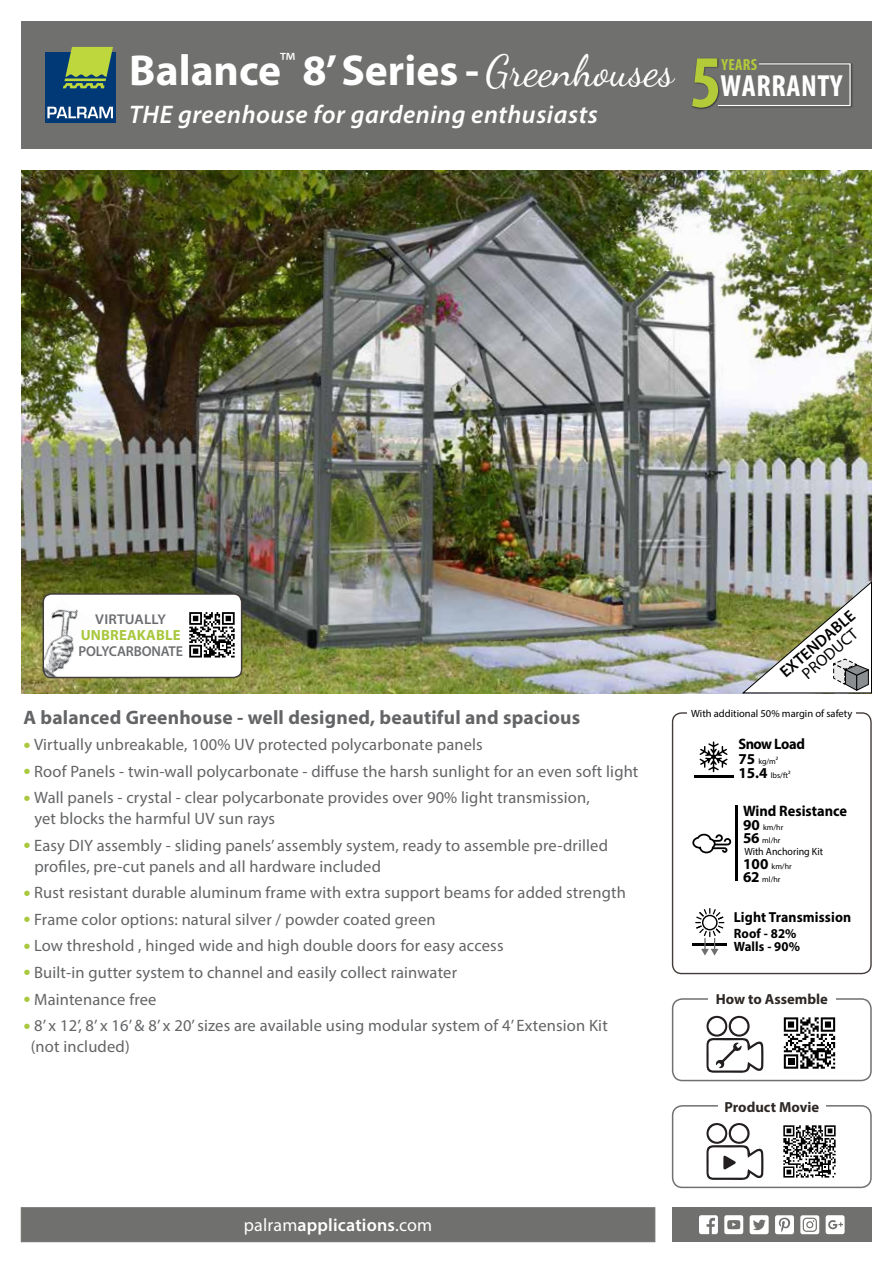
<style>
.page{position:relative;width:893px;height:1263px;background:#fff}
.page>*{position:absolute;margin:0;border:0;box-sizing:border-box;transform-origin:0 0}
.t1{font:700 condensed 74.85px "Myriad Pro";color:#b3cb38}
.t2{font:700 43.5px "Myriad Pro";color:#fff}
.t3{font:700 condensed 30.6px "Myriad Pro";letter-spacing:.02em;color:#fff}
.t4{font:italic 600 25.5px "Myriad Pro";letter-spacing:.02em;color:#fff}
.t5{font:700 19.5px "Myriad Pro";letter-spacing:.01em;color:#636466}
.t6{font:600 18px "Myriad Pro";letter-spacing:.01em;color:#fff}
.t7{font:16.5px/21px "Myriad Pro";letter-spacing:.01em;color:#636466}
.t8{font:600 16.2px "Myriad Pro";color:#000}
.t9{font:16.2px "Myriad Pro";color:#000}
.t10{font:700 condensed 16.2px "Myriad Pro";letter-spacing:.02em;color:#b3cb38}
.t11{font:700 15.15px "Myriad Pro";color:#000;scale:.95 1}
.t12{font:700 15.15px "Myriad Pro";letter-spacing:-.025em;color:#000;scale:.95 1}
.t13{font:700 14.7px "Myriad Pro";letter-spacing:.01em;color:#a9c83d}
.t14{font:700 14.55px "Myriad Pro";color:#2d2826}
.t15{font:700 14.55px "Myriad Pro";letter-spacing:.01em;color:#000;scale:.95 1}
.t16{font:600 14.4px "Myriad Pro";letter-spacing:-.01em;color:#6d6e71}
.t17{font:600 14.25px "Myriad Pro";letter-spacing:.01em;color:#6d6e71;scale:1.04 1}
.t18{font:700 13.5px/13.6px "Myriad Pro";letter-spacing:.01em;color:#000;scale:.95 1}
.t19{font:10.5px "Myriad Pro";color:#000}
.t20{font:10.5px "Myriad Pro";color:#000;scale:.95 1}
.t21{font:7.95px "Myriad Pro";color:#000}
.s1{font-family:"Dancing Script";font-weight:400}
.s2{font-size:25.5px;color:#a9c83d}
.s3{font-weight:400}
.s4{font-weight:700;font-size:15.15px}
</style>
<div class="page">
<img style="left:21px;top:170px;width:851px;height:523px">
<div style="left:21px;top:21px;width:851px;height:128px;background:#70706e"></div>
<div style="left:45px;top:52px;width:71px;height:71px;background:#003976"></div>
<svg style="left:63px;top:47px;width:50px;height:41px"></svg>
<svg style="left:47px;top:107px;width:66px;height:11px"></svg>
<div style="left:43px;top:594px;width:199px;height:83px;background:#fff;border-radius:8px"></div>
<img style="left:43px;top:609px;width:35px;height:68px">
<div style="left:43px;top:593px;width:199px;height:85px;border:2px solid #423c3a;border-radius:8px"></div>
<svg style="left:189px;top:657px;width:46px;height:1px"></svg>
<svg style="left:189px;top:612px;width:46px;height:45px"></svg>
<img style="left:721px;top:63px;width:132px;height:45px">
<svg style="left:721px;top:63px;width:130px;height:44px"></svg>
<img style="left:692px;top:58px;width:29px;height:51px">
<div style="left:672px;top:712px;width:200px;height:262px;border:1px solid #423c3a;border-radius:9px"></div>
<svg style="left:694px;top:741px;width:39px;height:37px"></svg>
<div style="left:688px;top:709px;width:168px;height:8px;background:#fff"></div>
<hr style="left:692px;top:943px;width:35px;height:2px;background:#000">
<svg style="left:695px;top:908px;width:29px;height:47px"></svg>
<svg style="left:692px;top:806px;width:45px;height:75px"></svg>
<img style="left:742px;top:581px;width:130px;height:112px">
<div style="left:672px;top:998px;width:200px;height:83px;border:2px solid #70706e;border-radius:10px"></div>
<svg style="left:706px;top:1016px;width:57px;height:57px"></svg>
<div style="left:708px;top:993px;width:128px;height:11px;background:#fff"></div>
<div style="left:782px;top:1015px;width:55px;height:56px;background:linear-gradient(to right,#fff,#fff)"></div>
<svg style="left:784px;top:1017px;width:51px;height:52px"></svg>
<div style="left:672px;top:1105px;width:200px;height:83px;border:2px solid #70706e;border-radius:10px"></div>
<svg style="left:706px;top:1123px;width:57px;height:57px"></svg>
<div style="left:718px;top:1101px;width:108px;height:11px;background:#fff"></div>
<svg style="left:783px;top:1177px;width:51px;height:1px"></svg>
<svg style="left:783px;top:1125px;width:53px;height:52px"></svg>
<div style="left:21px;top:1208px;width:634px;height:34px;background:#70706e"></div>
<div style="left:672px;top:1208px;width:200px;height:34px;background:#70706e"></div>
<svg style="left:699px;top:1215px;width:19px;height:19px"></svg>
<svg style="left:724px;top:1215px;width:19px;height:19px"></svg>
<svg style="left:750px;top:1215px;width:19px;height:19px"></svg>
<svg style="left:826px;top:1215px;width:19px;height:19px"></svg>
<svg style="left:800px;top:1215px;width:19px;height:19px"></svg>
<svg style="left:775px;top:1215px;width:19px;height:19px"></svg>
<h2 class="t2" style="left:129px;top:42px;width:546px">Balance<sup>™</sup> 8’ Series - <span class="s1">Greenhouses</span></h2>
<h3 class="t4" style="left:129px;top:99px;width:470px">THE greenhouse for gardening enthusiasts</h3>
<h1 class="t1" style="left:690px;top:35px;width:33px">5</h1>
<p class="t10" style="left:722px;top:55px;width:37px">YEARS</p>
<h3 class="t3" style="left:720px;top:67px;width:124px">WARRANTY</h3>
<p class="t17" style="left:95px;top:610px;width:70px">VIRTUALLY</p>
<p class="t13" style="left:81px;top:626px;width:101px">UNBREAKABLE</p>
<p class="t16" style="left:79px;top:642px;width:106px">POLYCARBONATE</p>
<p class="t5" style="left:23px;top:704px;width:558px">A balanced Greenhouse - well designed, beautiful and spacious</p>
<p class="t7" style="left:23px;top:734px;width:461px"><span class="s2">•</span> Virtually unbreakable, 100% UV protected polycarbonate panels</p>
<p class="t7" style="left:23px;top:760px;width:617px"><span class="s2">•</span> Roof Panels - twin-wall polycarbonate - diffuse the harsh sunlight for an even soft light</p>
<p class="t7" style="left:34px;top:787px;width:557px;text-indent:-11px"><span class="s2">•</span> Wall panels - crystal - clear polycarbonate provides over 90% light transmission, yet blocks the harmful UV sun rays</p>
<p class="t7" style="left:34px;top:834px;width:575px;text-indent:-11px"><span class="s2">•</span> Easy DIY assembly - sliding panels’ assembly system, ready to assemble pre-drilled profiles, pre-cut panels and all hardware included</p>
<p class="t7" style="left:23px;top:882px;width:604px"><span class="s2">•</span> Rust resistant durable aluminum frame with extra support beams for added strength</p>
<p class="t7" style="left:23px;top:909px;width:414px"><span class="s2">•</span> Frame color options: natural silver / powder coated green</p>
<p class="t7" style="left:23px;top:935px;width:482px"><span class="s2">•</span> Low threshold , hinged wide and high double doors for easy access</p>
<p class="t7" style="left:23px;top:962px;width:435px"><span class="s2">•</span> Built-in gutter system to channel and easily collect rainwater</p>
<p class="t7" style="left:23px;top:988px;width:135px"><span class="s2">•</span> Maintenance free</p>
<p class="t7" style="left:31px;top:1015px;width:579px;text-indent:-7px"><span class="s2">•</span> 8’ x 12’, 8’ x 16’ &amp; 8’ x 20’ sizes are available using modular system of 4’ Extension Kit (not included)</p>
<p class="t6" style="left:244px;top:1214px;width:190px"><span class="s3">palram</span>applications<span class="s3">.com</span></p>
<p class="t8" style="left:776px;top:666px;width:95px;rotate:-41deg">EXTENDABLE</p>
<p class="t9" style="left:798px;top:668px;width:69px;rotate:-41deg">PRODUCT</p>
<p class="t19" style="left:691px;top:707px;width:163px">With additional 50% margin of safety</p>
<p class="t12" style="left:738px;top:734px;width:71px">Snow Load</p>
<p class="t21" style="left:738px;top:770px;width:54px"><span class="s4">15.4</span> lbs/ft2</p>
<p class="t21" style="left:738px;top:757px;width:41px"><span class="s4">75</span> kg/m2</p>
<p class="t11" style="left:743px;top:801px;width:111px">Wind Resistance</p>
<p class="t21" style="left:743px;top:823px;width:42px"><span class="s4">90</span> km/hr</p>
<p class="t21" style="left:743px;top:861px;width:50px"><span class="s4">100</span> km/hr</p>
<p class="t21" style="left:743px;top:836px;width:39px"><span class="s4">56</span> ml/hr</p>
<p class="t21" style="left:743px;top:874px;width:39px"><span class="s4">62</span> ml/hr</p>
<p class="t20" style="left:744px;top:845px;width:84px">With Anchoring Kit</p>
<p class="t15" style="left:734px;top:907px;width:125px">Light Transmission</p>
<p class="t18" style="left:734px;top:926px;width:71px">Roof - 82%<br>Walls - 90%</p>
<p class="t14" style="left:716px;top:990px;width:114px">How to Assemble</p>
<p class="t14" style="left:724px;top:1097px;width:96px">Product Movie</p>
</div>
